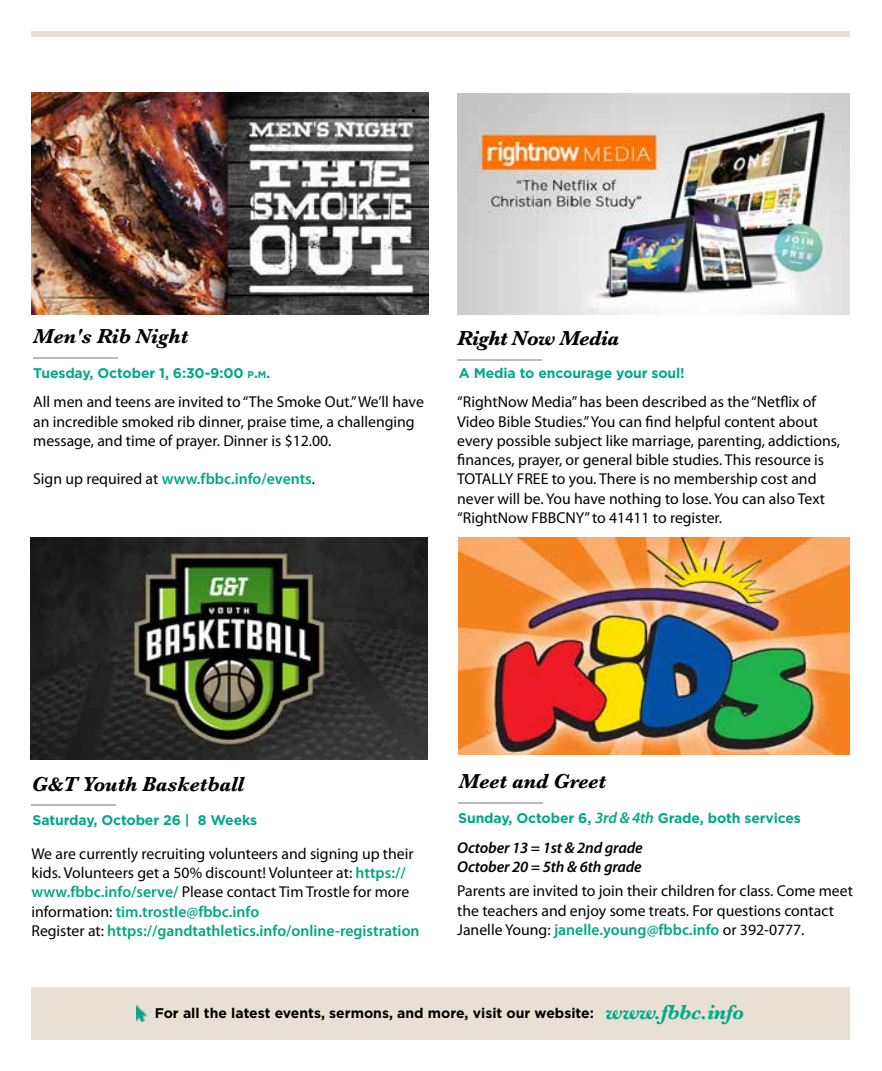
<style>
.page{position:relative;width:882px;height:1071px;background:#fff}
.page>*{position:absolute;margin:0;border:0;box-sizing:border-box;transform-origin:0 0}
.t1{font:italic 700 21px "Baskerville";letter-spacing:-.01em;color:#000}
.t2{font:italic 700 21px "Baskerville";letter-spacing:-.03em;color:#000}
.t3{font:15.75px/19.2px "Myriad Pro";color:#000}
.t4{font:italic 600 15.75px/18.9px "Myriad Pro";letter-spacing:-.01em;color:#000}
.t5{font:600 15.75px "Myriad Pro";color:#00a881}
.t6{font:700 14px "Gotham";letter-spacing:-.01em;color:#00a988}
.t7{font:700 14px "Gotham";color:#000}
.s1{font-size:9.8px}
.s2{font-style:inherit}
.s3{font-weight:400;color:#000}
.s4{font-family:"Myriad Pro";font-weight:600;font-style:italic;font-size:15.75px;color:#00a881}
.s5{font-weight:600;color:#00a881}
.s6{font-family:"Baskerville";font-style:italic;font-size:21px;color:#00a988}
</style>
<div class="page">
<div style="left:32px;top:32px;width:818px;height:5px;background:#e8e0d5"></div>
<div style="left:32px;top:987px;width:818px;height:53px;background:#e8e0d5"></div>
<img style="left:136px;top:1005px;width:11px;height:16px">
<img style="left:31px;top:92px;width:397px;height:223px">
<hr style="left:33px;top:357px;width:84px;height:2px;background:#bbbaba">
<hr style="left:457px;top:359px;width:84px;height:2px;background:#bbbaba">
<img style="left:458px;top:93px;width:392px;height:222px">
<hr style="left:31px;top:805px;width:84px;height:1px;background:#bbbaba">
<hr style="left:459px;top:802px;width:84px;height:2px;background:#bbbaba">
<img style="left:458px;top:537px;width:391px;height:217px">
<img style="left:31px;top:537px;width:396px;height:223px">
<h1 class="t1" style="left:33px;top:322px;width:157px">Men's Rib Night</h1>
<h1 class="t2" style="left:457px;top:324px;width:163px">Right Now Media</h1>
<p class="t6" style="left:33px;top:365px;width:239px">Tuesday, October 1, 6:30-9:00 <span class="s1">p</span><span class="s2">.</span><span class="s1">m</span>.</p>
<p class="t6" style="left:459px;top:365px;width:228px">A Media to encourage your soul!</p>
<p class="t3" style="left:33px;top:392px;width:392px">All men and teens are invited to “The Smoke Out.” We’ll have an incredible smoked rib dinner, praise time, a challenging message, and time of prayer. Dinner is $12.00.</p>
<p class="t5" style="left:33px;top:469px;width:283px"><span class="s3">Sign up required at</span> www.fbbc.info/events<span class="s3">.</span></p>
<p class="t3" style="left:457px;top:392px;width:384px">“RightNow Media” has been described as the “Netflix of Video Bible Studies.” You can find helpful content about every possible subject like marriage, parenting, addictions, finances, prayer, or general bible studies. This resource is TOTALLY FREE to you. There is no membership cost and never will be. You have nothing to lose. You can also Text “RightNow FBBCNY” to 41411 to register.</p>
<h1 class="t1" style="left:31px;top:769px;width:214px">G&amp;T Youth Basketball</h1>
<h1 class="t1" style="left:459px;top:767px;width:148px">Meet and Greet</h1>
<p class="t6" style="left:33px;top:812px;width:226px">Saturday, October 26 | 8 Weeks</p>
<p class="t6" style="left:458px;top:810px;width:344px">Sunday, October 6, <span class="s4">3rd &amp; 4th</span> Grade, both services</p>
<p class="t3" style="left:31px;top:844px;width:390px">We are currently recruiting volunteers and signing up their kids. Volunteers get a 50% discount! Volunteer at: <span class="s5">https:// www.fbbc.info/serve/</span> Please contact Tim Trostle for more information: <span class="s5">tim.trostle@fbbc.info<br></span>Register at: <span class="s5">https://gandtathletics.info/online-registration</span></p>
<p class="t4" style="left:457px;top:838px;width:187px">October 13 = 1st &amp; 2nd grade<br>October 20 = 5th &amp; 6th grade</p>
<p class="t3" style="left:457px;top:881px;width:397px">Parents are invited to join their children for class. Come meet the teachers and enjoy some treats. For questions contact<br>Janelle Young: <span class="s5">janelle.young@fbbc.info</span> or 392-0777.</p>
<p class="t7" style="left:155px;top:1005px;width:591px">For all the latest events, sermons, and more, visit our website: <span class="s6">www.fbbc.info</span></p>
</div>
